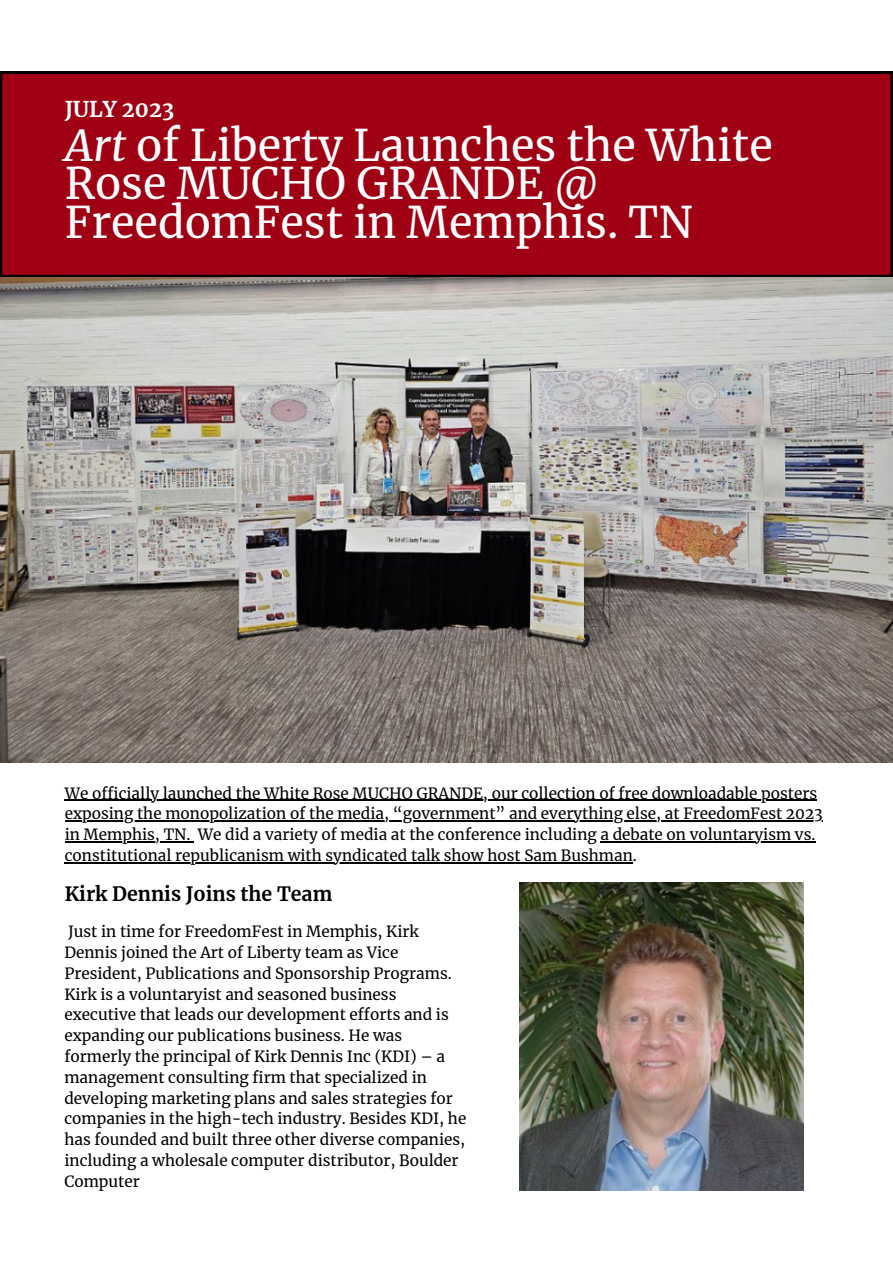
<style>
.page{position:relative;width:893px;height:1264px;background:#fff}
.page>*{position:absolute;margin:0;border:0;box-sizing:border-box;transform-origin:0 0}
.t1{font:43.05px/38.2px "Merriweather";color:#fff}
.t2{font:700 21.45px "Merriweather";color:#fff}
.t3{font:700 19.5px "Merriweather";color:#000}
.t4{font:15.3px/20.7px "Merriweather";color:#000001}
.s1{font-style:italic}
</style>
<div class="page">
<div style="left:0;top:72px;width:892px;height:205px;background:#a00013"></div>
<img style="left:0;top:277px;width:892px;height:485px">
<img style="left:519px;top:882px;width:284px;height:308px">
<hr style="left:65px;top:799px;width:752px;height:1px;background:#000001">
<hr style="left:65px;top:820px;width:757px;height:1px;background:#000001">
<hr style="left:65px;top:841px;width:125px;height:1px;background:#000001">
<hr style="left:600px;top:841px;width:215px;height:1px;background:#000001">
<hr style="left:65px;top:862px;width:568px;height:1px;background:#000001">
<p class="t2" style="left:65px;top:96px;width:111px">JULY 2023</p>
<p class="t1" style="left:65px;top:127px;width:709px"><span class="s1">Art</span> of Liberty Launches the White<br>Rose MUCHO GRANDE @<br>FreedomFest in Memphis. TN</p>
<p class="t4" style="left:65px;top:782px;width:759px">We officially launched the White Rose MUCHO GRANDE, our collection of free downloadable posters exposing the monopolization of the media, “government” and everything else, at FreedomFest 2023 in Memphis, TN. We did a variety of media at the conference including a debate on voluntaryism vs. constitutional republicanism with syndicated talk show host Sam Bushman.</p>
<p class="t3" style="left:65px;top:882px;width:269px">Kirk Dennis Joins the Team</p>
<p class="t4" style="left:64px;top:921px;width:403px">Just in time for FreedomFest in Memphis, Kirk Dennis joined the Art of Liberty team as Vice President, Publications and Sponsorship Programs.<br>Kirk is a voluntaryist and seasoned business executive that leads our development efforts and is expanding our publications business. He was formerly the principal of Kirk Dennis Inc (KDI) – a management consulting firm that specialized in developing marketing plans and sales strategies for companies in the high-tech industry. Besides KDI, he has founded and built three other diverse companies, including a wholesale computer distributor, Boulder Computer</p>
</div>
